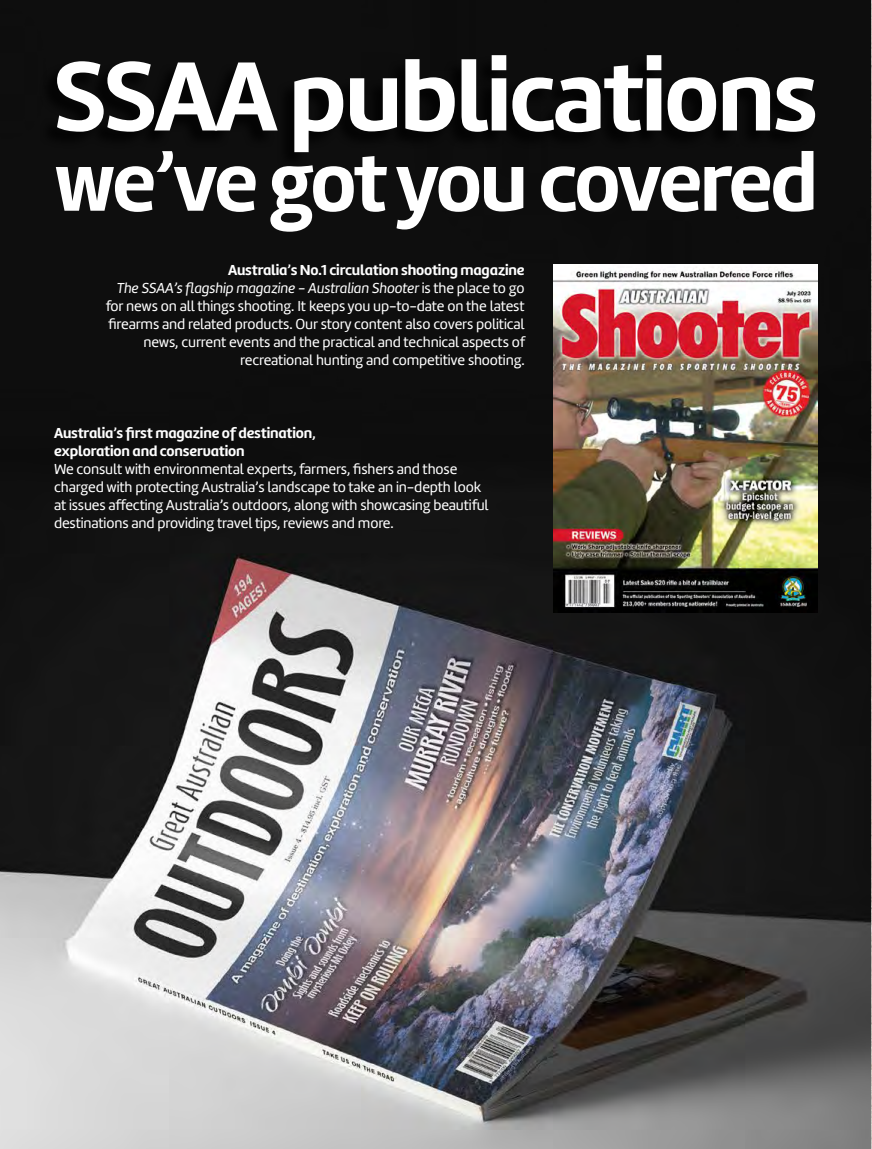
<style>
.page{position:relative;width:872px;height:1149px;background:#fff}
.page>*{position:absolute;margin:0;border:0;box-sizing:border-box;transform-origin:0 0}
.t1{font:700 101.7px "Marine";letter-spacing:-.02em;color:#fff}
.t2{font:700 85.2px "Marine";letter-spacing:-.04em;color:#fff}
.t3{font:15px/18px "Marine";letter-spacing:-.01em;color:#fff;text-align:right}
.t4{font:700 15px/18px "Marine UP";letter-spacing:-.01em;color:#fff}
.s1{font-style:italic}
</style>
<div class="page">
<img style="left:0;top:0;width:872px;height:1148px">
<div style="left:39px;top:56px;width:775px;height:114px;background:#0b0b0b"></div>
<img style="left:553px;top:264px;width:264px;height:348px">
<h1 class="t1" style="left:54px;top:30px;width:765px">SSAA publications</h1>
<h2 class="t2" style="left:54px;top:126px;width:765px">we’ve got you covered</h2>
<p class="t4" style="left:228px;top:260px;width:298px">Australia’s No.1 circulation shooting magazine</p>
<p class="t3" style="left:106px;top:278px;width:420px"><span class="s1">The SSAA’s flagship magazine - Australian Shooter</span> is the place to go for news on all things shooting. It keeps you up-to-date on the latest firearms and related products. Our story content also covers political news, current events and the practical and technical aspects of recreational hunting and competitive shooting.</p>
<p class="t4" style="left:54px;top:424px;width:263px">Australia’s first magazine of destination, exploration and conservation</p>
<p class="t3" style="left:54px;top:460px;width:436px;text-align:left">We consult with environmental experts, farmers, fishers and those charged with protecting Australia’s landscape to take an in-depth look at issues affecting Australia’s outdoors, along with showcasing beautiful destinations and providing travel tips, reviews and more.</p>
</div>
